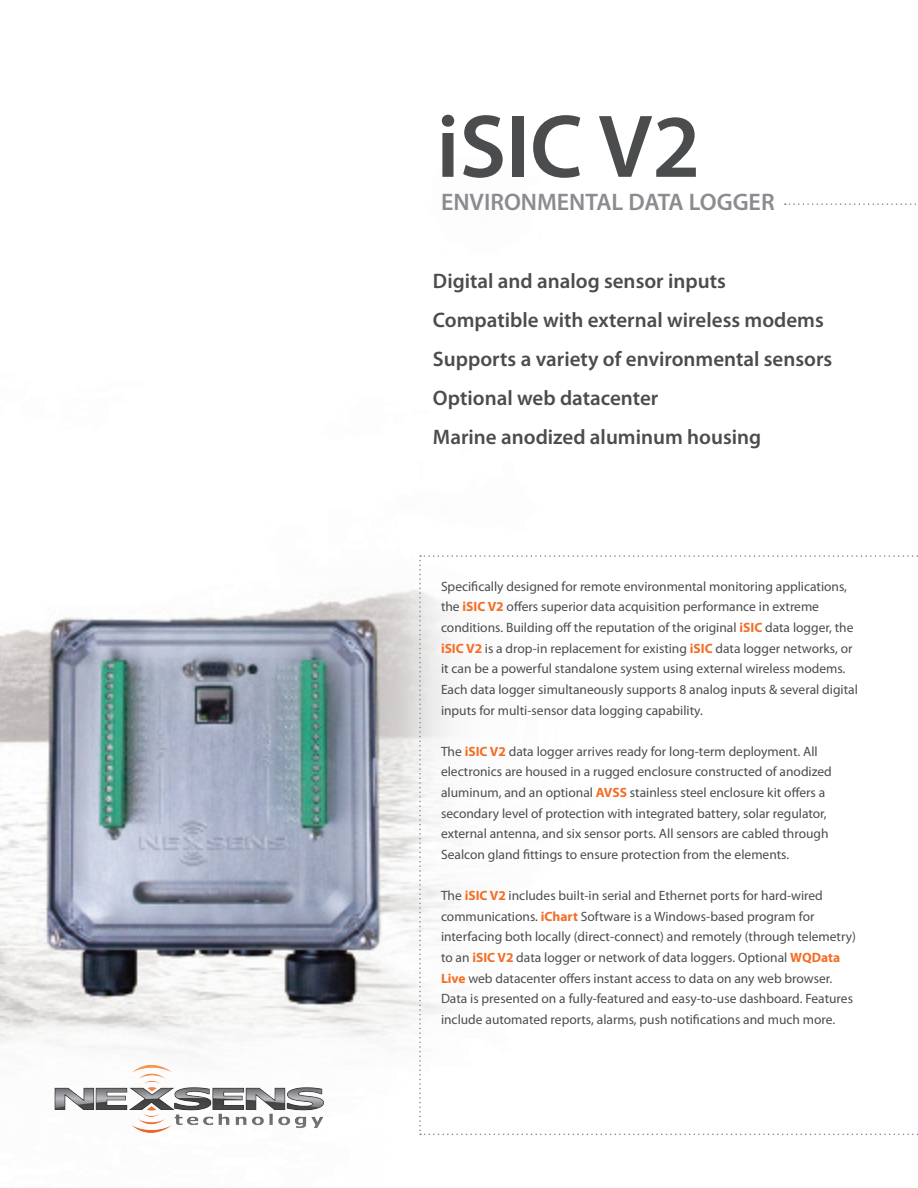
<style>
.page{position:relative;width:918px;height:1188px;background:#fff}
.page>*{position:absolute;margin:0;border:0;box-sizing:border-box;transform-origin:0 0}
.t1{font:600 90px "Myriad Pro";color:#4b4c4d}
.t2{font:600 24px "Myriad Pro";color:#8a8c8f}
.t3{font:600 21px "Myriad Pro";color:#4b4c4d}
.t4{font:13.5px/20.7px "Myriad Pro";color:#4b4c4d}
.s1{font-weight:700;color:#f46e27}
</style>
<div class="page">
<img style="left:0;top:203px;width:785px;height:851px">
<img style="left:54px;top:1064px;width:270px;height:69px">
<svg style="left:785px;top:203px;width:131px;height:2px"></svg>
<svg style="left:419px;top:555px;width:499px;height:580px"></svg>
<p class="t1" style="left:436px;top:89px;width:266px">iSIC V2</p>
<p class="t2" style="left:441px;top:187px;width:335px">ENVIRONMENTAL DATA LOGGER</p>
<p class="t3" style="left:433px;top:267px;width:294px">Digital and analog sensor inputs</p>
<p class="t3" style="left:433px;top:306px;width:392px">Compatible with external wireless modems</p>
<p class="t3" style="left:433px;top:345px;width:401px">Supports a variety of environmental sensors</p>
<p class="t3" style="left:433px;top:384px;width:227px">Optional web datacenter</p>
<p class="t3" style="left:433px;top:423px;width:330px">Marine anodized aluminum housing</p>
<p class="t4" style="left:441px;top:576px;width:418px">Specifically designed for remote environmental monitoring applications, the <span class="s1">iSIC V2</span> offers superior data acquisition performance in extreme conditions. Building off the reputation of the original <span class="s1">iSIC</span> data logger, the <span class="s1">iSIC V2</span> is a drop-in replacement for existing <span class="s1">iSIC</span> data logger networks, or it can be a powerful standalone system using external wireless modems.<br>Each data logger simultaneously supports 8 analog inputs &amp; several digital inputs for multi-sensor data logging capability.</p>
<p class="t4" style="left:441px;top:741px;width:392px">The <span class="s1">iSIC V2</span> data logger arrives ready for long-term deployment. All electronics are housed in a rugged enclosure constructed of anodized aluminum, and an optional <span class="s1">AVSS</span> stainless steel enclosure kit offers a secondary level of protection with integrated battery, solar regulator, external antenna, and six sensor ports. All sensors are cabled through Sealcon gland fittings to ensure protection from the elements.</p>
<p class="t4" style="left:441px;top:885px;width:417px">The <span class="s1">iSIC V2</span> includes built-in serial and Ethernet ports for hard-wired communications. <span class="s1">iChart</span> Software is a Windows-based program for interfacing both locally (direct-connect) and remotely (through telemetry) to an <span class="s1">iSIC V2</span> data logger or network of data loggers. Optional <span class="s1">WQData Live</span> web datacenter offers instant access to data on any web browser.<br>Data is presented on a fully-featured and easy-to-use dashboard. Features include automated reports, alarms, push notifications and much more.</p>
</div>
